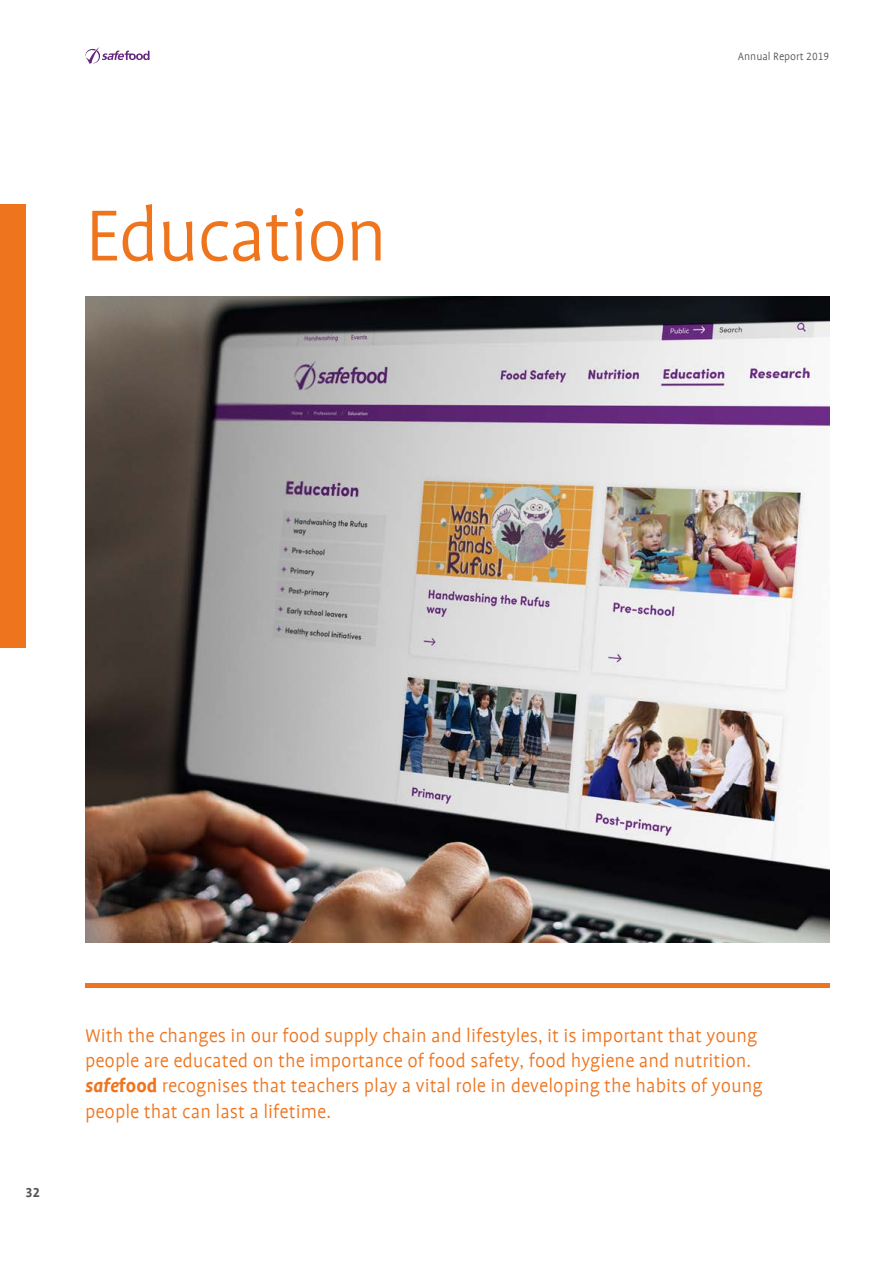
<style>
.page{position:relative;width:893px;height:1263px;background:#fff}
.page>*{position:absolute;margin:0;border:0;box-sizing:border-box;transform-origin:0 0}
.t1{font:300 82.5px "Profile";letter-spacing:-.025em;color:#ee751e}
.t2{font:300 21px/25.2px "Profile";color:#ee751e}
.t3{font:700 15px "Profile NO";color:#565555}
.t4{font:300 12px "Profile";color:#555}
.s1{font-family:"Profile NO"}
.s2{font-weight:700;font-style:italic}
.s3{font-weight:700}
</style>
<div class="page">
<svg style="left:85px;top:47px;width:65px;height:17px"></svg>
<img style="left:85px;top:296px;width:744px;height:647px">
<hr style="left:85px;top:983px;width:744px;height:4px;background:#ee751e">
<div style="left:0;top:204px;width:26px;height:443px;background:#ee751e"></div>
<h1 class="t1" style="left:85px;top:193px;width:304px">Education</h1>
<p class="t4" style="left:738px;top:51px;width:93px">Annual Report <span class="s1">2019</span></p>
<p class="t3" style="left:26px;top:1185px;width:16px">32</p>
<p class="t2" style="left:85px;top:1023px;width:679px">With the changes in our food supply chain and lifestyles, it is important that young people are educated on the importance of food safety, food hygiene and nutrition. <span class="s2">safe</span><span class="s3">food</span> recognises that teachers play a vital role in developing the habits of young people that can last a lifetime.</p>
</div>
